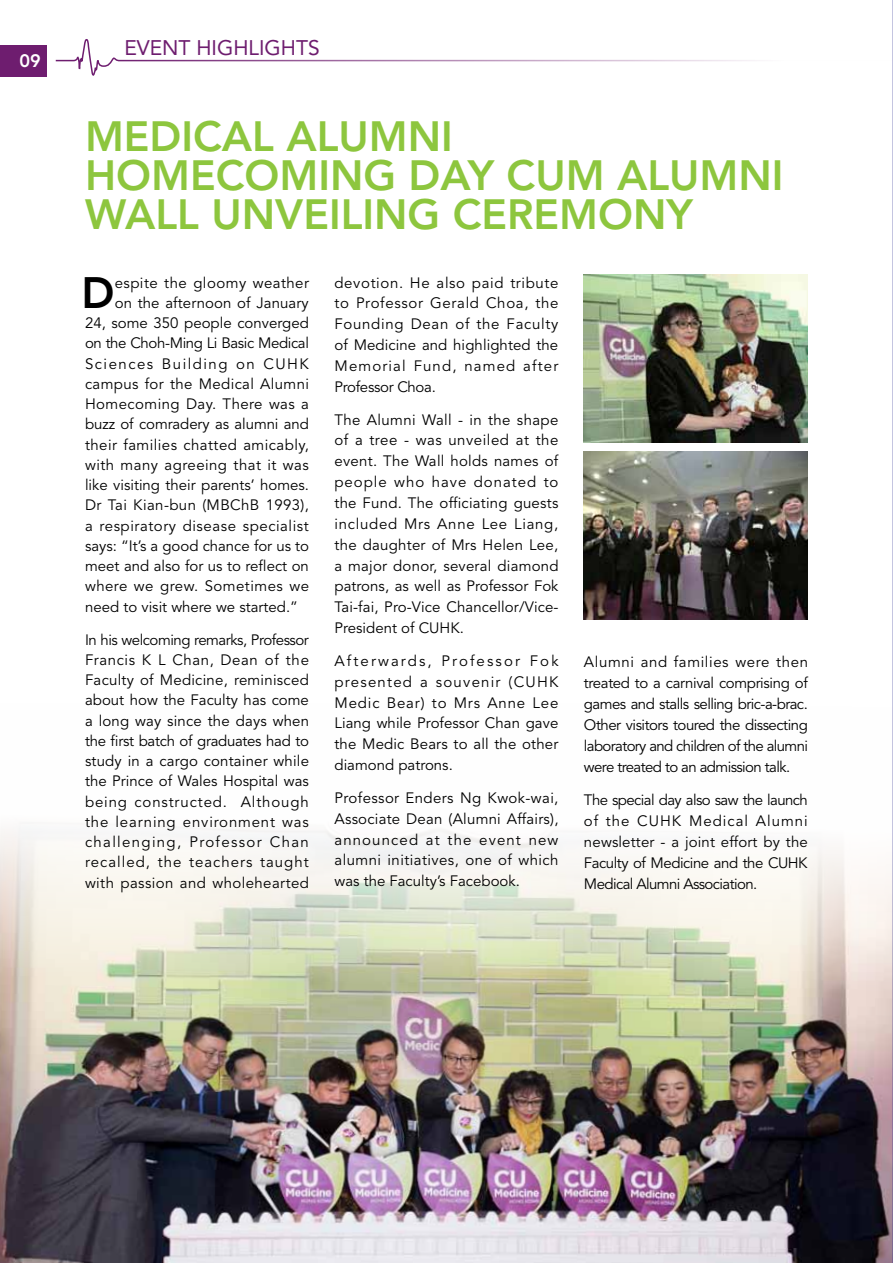
<style>
.page{position:relative;width:893px;height:1263px;background:#fff}
.page>*{position:absolute;margin:0;border:0;box-sizing:border-box;transform-origin:0 0}
.t1{font:800 43.65px "Avenir";color:#000}
.t2{font:800 42px/39px "Avenir";color:#8dc63e}
.t3{font:21px "Avenir";color:#6e1d6f}
.t4{font:800 18px "Avenir";color:#fff}
.t5{font:15px/20.9px "Avenir";letter-spacing:.005em;color:#000;text-align:justify}
.t6{font:15px "Avenir";letter-spacing:.03em;color:#000}
.t7{font:15px "Avenir";letter-spacing:.025em;color:#000}
.t8{font:15px "Avenir";letter-spacing:.035em;color:#000}
.t9{font:15px "Avenir";letter-spacing:-.025em;color:#000}
.t10{font:15px "Avenir";letter-spacing:.1em;color:#000}
</style>
<div class="page">
<img style="left:0;top:830px;width:54px;height:433px">
<div style="left:0;top:45px;width:47px;height:32px;background:#6e1d6f"></div>
<img style="left:54px;top:0;width:839px;height:1263px">
<p class="t4" style="left:20px;top:50px;width:23px">09</p>
<h3 class="t3" style="left:124px;top:35px;width:197px">EVENT HIGHLIGHTS</h3>
<h2 class="t2" style="left:85px;top:117px;width:700px">MEDICAL ALUMNI<br>HOMECOMING DAY CUM ALUMNI<br>WALL UNVEILING CEREMONY</h2>
<h1 class="t1" style="left:82px;top:267px;width:35px">D</h1>
<p class="t6" style="left:115px;top:274px;width:196px">espite the gloomy weather</p>
<p class="t5" style="left:115px;top:293px;width:196px">on the afternoon of January</p>
<p class="t5" style="left:85px;top:313px;width:225px">24, some 350 people converged</p>
<p class="t9" style="left:85px;top:334px;width:225px">on the Choh-Ming Li Basic Medical</p>
<p class="t10" style="left:85px;top:355px;width:226px">Sciences Building on CUHK</p>
<p class="t7" style="left:85px;top:375px;width:225px">campus for the Medical Alumni</p>
<p class="t6" style="left:85px;top:395px;width:225px">Homecoming Day. There was a</p>
<p class="t5" style="left:85px;top:414px;width:225px">buzz of comradery as alumni and</p>
<p class="t6" style="left:85px;top:436px;width:225px">their families chatted amicably,</p>
<p class="t6" style="left:85px;top:456px;width:225px">with many agreeing that it was</p>
<p class="t5" style="left:85px;top:475px;width:226px">like visiting their parents’ homes.</p>
<p class="t7" style="left:85px;top:496px;width:225px">Dr Tai Kian-bun (MBChB 1993),</p>
<p class="t8" style="left:85px;top:517px;width:225px">a respiratory disease specialist</p>
<p class="t5" style="left:85px;top:536px;width:226px">says: “It’s a good chance for us to</p>
<p class="t5" style="left:85px;top:556px;width:225px">meet and also for us to reflect on</p>
<p class="t6" style="left:85px;top:577px;width:225px">where we grew. Sometimes we</p>
<p class="t5" style="left:85px;top:596px;width:215px">need to visit where we started.”</p>
<p class="t5" style="left:85px;top:630px;width:226px;line-height:20.2px">In his welcoming remarks, Professor Francis K L Chan, Dean of the Faculty of Medicine, reminisced about how the Faculty has come a long way since the days when the first batch of graduates had to study in a cargo container while the Prince of Wales Hospital was being constructed. Although the learning environment was challenging, Professor Chan recalled, the teachers taught with passion and wholehearted</p>
<p class="t5" style="left:334px;top:272px;width:226px">devotion. He also paid tribute to Professor Gerald Choa, the Founding Dean of the Faculty of Medicine and highlighted the Memorial Fund, named after Professor Choa.</p>
<p class="t5" style="left:334px;top:409px;width:226px">The Alumni Wall - in the shape of a tree - was unveiled at the event. The Wall holds names of people who have donated to the Fund. The officiating guests included Mrs Anne Lee Liang, the daughter of Mrs Helen Lee, a major donor, several diamond patrons, as well as Professor Fok Tai-fai, Pro-Vice Chancellor/Vice-President of CUHK.</p>
<p class="t5" style="left:334px;top:651px;width:226px">Afterwards, Professor Fok presented a souvenir (CUHK Medic Bear) to Mrs Anne Lee Liang while Professor Chan gave the Medic Bears to all the other diamond patrons.</p>
<p class="t5" style="left:334px;top:788px;width:225px">Professor Enders Ng Kwok-wai, Associate Dean (Alumni Affairs), announced at the event new alumni initiatives, one of which was the Faculty’s Facebook.</p>
<p class="t5" style="left:584px;top:651px;width:225px">Alumni and families were then treated to a carnival comprising of games and stalls selling bric-a-brac.<br>Other visitors toured the dissecting laboratory and children of the alumni were treated to an admission talk.</p>
<p class="t5" style="left:584px;top:789px;width:225px">The special day also saw the launch of the CUHK Medical Alumni newsletter - a joint effort by the Faculty of Medicine and the CUHK Medical Alumni Association.</p>
</div>
